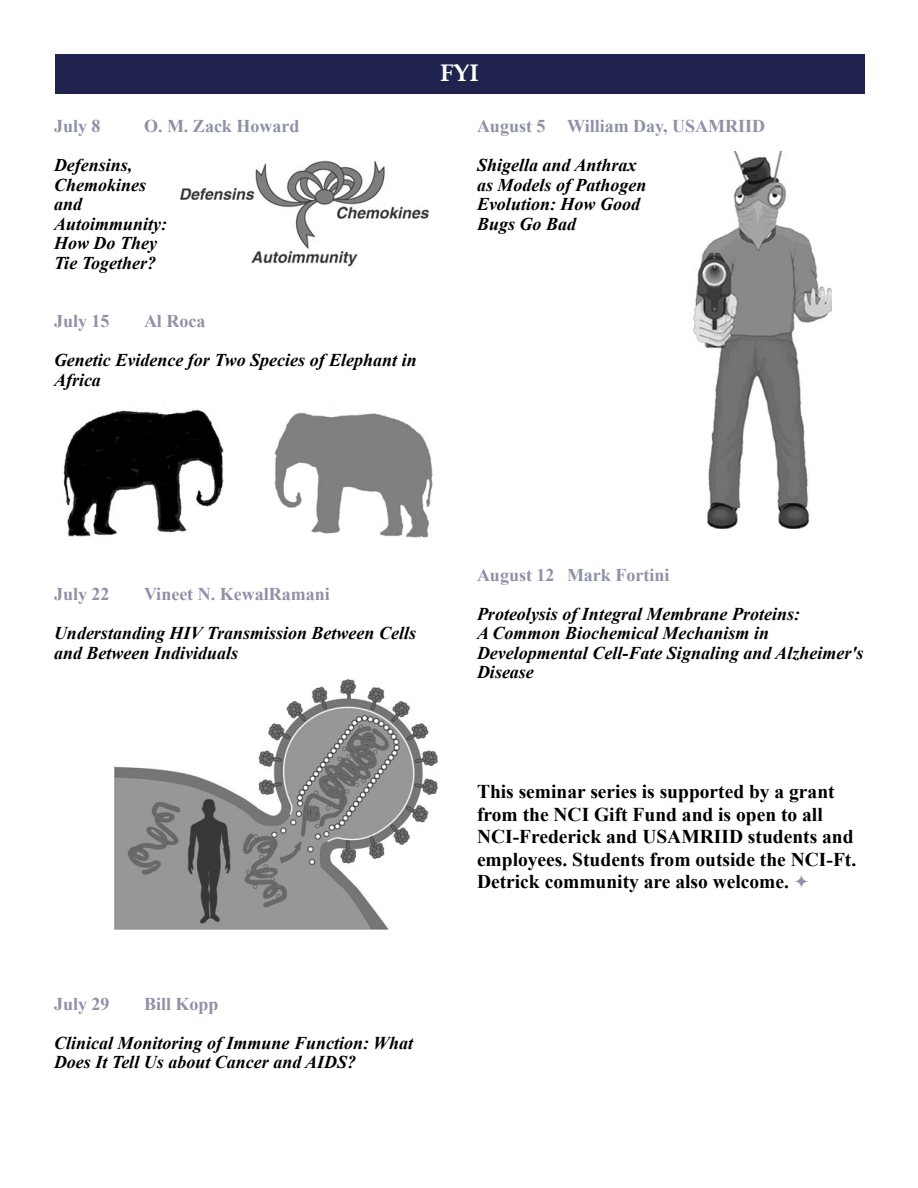
<style>
.page{position:relative;width:918px;height:1188px;background:#fff}
.page>*{position:absolute;margin:0;border:0;box-sizing:border-box;transform-origin:0 0}
._16pt_White_Heading{font:700 24px "Book Antiqua";color:#fff}
.Main_Text{font:700 19.5px/22.5px "Times New Roman";color:#000}
.Main_Text-2{font:italic 700 18px/19.5px "Times New Roman";color:#000}
.Main_Text-3{font:700 18px "Times New Roman";color:#8f91a6}
</style>
<div class="page">
<div style="left:55px;top:54px;width:810px;height:40px;background:#1f234d"></div>
<img style="left:180px;top:160px;width:250px;height:107px">
<img style="left:63px;top:409px;width:161px;height:128px">
<img style="left:274px;top:412px;width:159px;height:126px">
<img style="left:114px;top:679px;width:324px;height:251px">
<img style="left:693px;top:152px;width:138px;height:376px">
<p class="Main_Text-3" style="left:54px;top:114px;width:48px">July 8</p>
<p class="Main_Text-3" style="left:144px;top:114px;width:157px">O. M. Zack Howard</p>
<p class="Main_Text-2" style="left:54px;top:155px;width:115px">Defensins,<br>Chemokines and<br>Autoimmunity:<br>How Do They<br>Tie Together?</p>
<p class="Main_Text-3" style="left:54px;top:309px;width:57px">July 15</p>
<p class="Main_Text-3" style="left:144px;top:309px;width:63px">Al Roca</p>
<p class="Main_Text-2" style="left:54px;top:350px;width:364px">Genetic Evidence for Two Species of Elephant in<br>Africa</p>
<p class="_16pt_White_Heading" style="left:440px;top:57px;width:40px">FYI</p>
<p class="Main_Text-3" style="left:477px;top:114px;width:290px">August 5 William Day, USAMRIID</p>
<p class="Main_Text-2" style="left:477px;top:155px;width:171px">Shigella and Anthrax as Models of Pathogen<br>Evolution: How Good<br>Bugs Go Bad</p>
<p class="Main_Text-3" style="left:54px;top:582px;width:57px">July 22</p>
<p class="Main_Text-3" style="left:144px;top:582px;width:187px">Vineet N. KewalRamani</p>
<p class="Main_Text-2" style="left:54px;top:623px;width:364px">Understanding HIV Transmission Between Cells and Between Individuals</p>
<p class="Main_Text-3" style="left:54px;top:991px;width:57px">July 29</p>
<p class="Main_Text-3" style="left:144px;top:991px;width:76px">Bill Kopp</p>
<p class="Main_Text-2" style="left:54px;top:1032px;width:361px">Clinical Monitoring of Immune Function: What<br>Does It Tell Us about Cancer and AIDS?</p>
<p class="Main_Text-3" style="left:477px;top:562px;width:194px">August 12 Mark Fortini</p>
<p class="Main_Text-2" style="left:477px;top:603px;width:388px">Proteolysis of Integral Membrane Proteins:<br>A Common Biochemical Mechanism in Developmental Cell-Fate Signaling and Alzheimer's Disease</p>
<p class="Main_Text" style="left:477px;top:780px;width:381px">This seminar series is supported by a grant from the NCI Gift Fund and is open to all NCI-Frederick and USAMRIID students and employees. Students from outside the NCI-Ft.<br>Detrick community are also welcome.</p>
</div>
